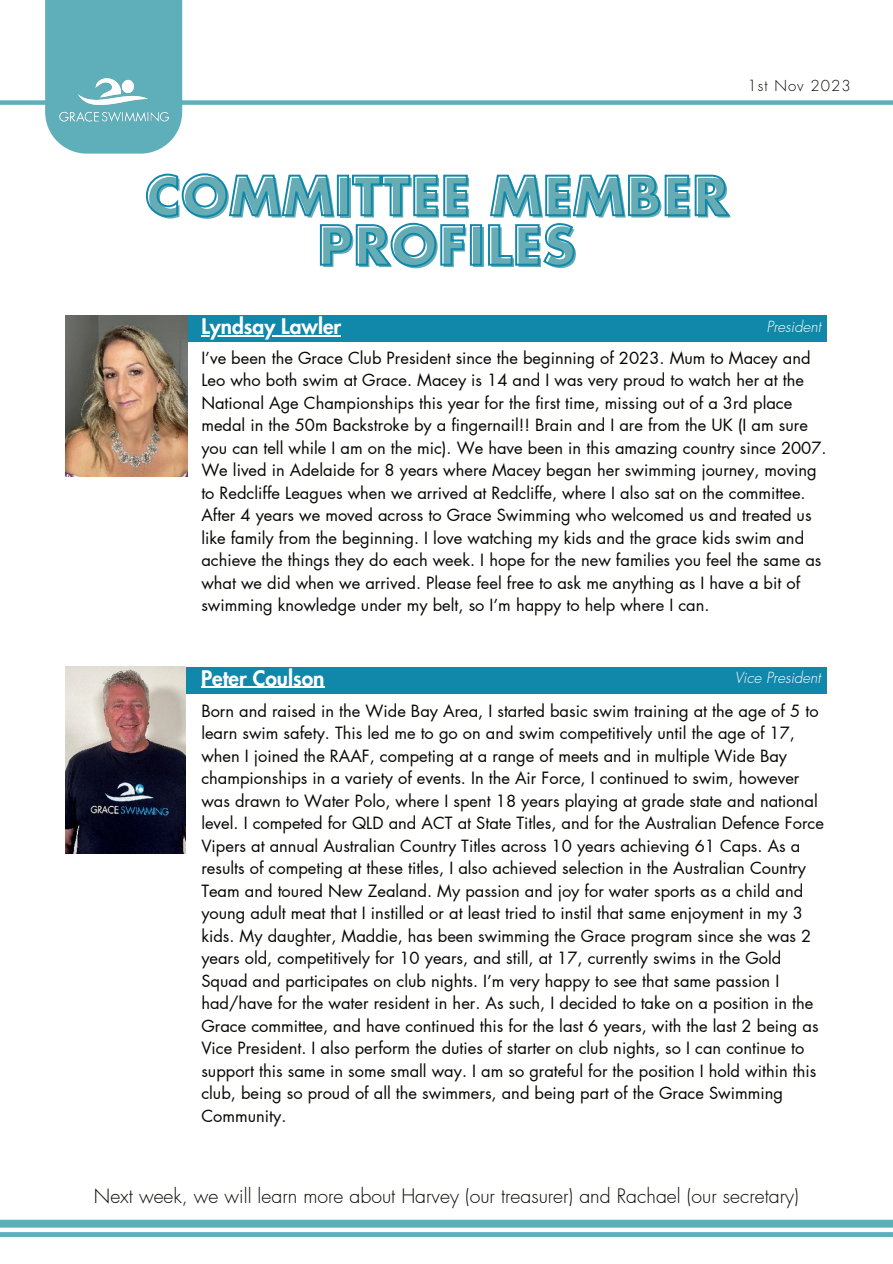
<style>
.page{position:relative;width:893px;height:1264px;background:#fff}
.page>*{position:absolute;margin:0;border:0;box-sizing:border-box;transform-origin:0 0}
.t1{font:700 52.5px/49.5px "Futura LT Pro";letter-spacing:.02em;color:#65acb5;text-align:center}
.t2{font:800 21px "Futura LT Pro";color:#fff}
.t3{font:300 19.5px "Futura LT Pro";color:#080704}
.t4{font:16.5px/22.5px "Futura LT Pro";color:#080704}
.t5{font:italic 300 15px "Futura LT Pro";color:#fff}
.t6{font:300 15px "Futura LT Pro";letter-spacing:.07em;color:#080704}
</style>
<div class="page">
<div style="left:0;top:100px;width:892px;height:5px;background:#5dafba"></div>
<div style="left:45px;top:0;width:137px;height:154px;background:#5eafba"></div>
<img style="left:59px;top:78px;width:109px;height:44px">
<svg style="left:0;top:1232px;width:892px;height:4px;fill:#5dafba"></svg>
<div style="left:0;top:1219px;width:892px;height:8px;background:#5dafba"></div>
<svg style="left:145px;top:173px;width:586px;height:94px"></svg>
<div style="left:66px;top:315px;width:761px;height:27px;background:#1187a9"></div>
<img style="left:66px;top:315px;width:121px;height:161px">
<hr style="left:201px;top:335px;width:140px;height:1px;background:#fff">
<div style="left:65px;top:666px;width:762px;height:27px;background:#1187a9"></div>
<img style="left:65px;top:666px;width:121px;height:187px">
<hr style="left:201px;top:686px;width:123px;height:2px;background:#fff">
<p class="t6" style="left:747px;top:76px;width:105px">1st Nov 2023</p>
<h1 class="t1" style="left:148px;top:171px;width:584px">COMMITTEE MEMBER<br>PROFILES</h1>
<p class="t2" style="left:201px;top:310px;width:141px">Lyndsay Lawler</p>
<p class="t5" style="left:766px;top:317px;width:56px">President</p>
<p class="t4" style="left:201px;top:346px;width:626px">I’ve been the Grace Club President since the beginning of 2023. Mum to Macey and Leo who both swim at Grace. Macey is 14 and I was very proud to watch her at the National Age Championships this year for the first time, missing out of a 3rd place medal in the 50m Backstroke by a fingernail!! Brain and I are from the UK (I am sure you can tell while I am on the mic). We have been in this amazing country since 2007.<br>We lived in Adelaide for 8 years where Macey began her swimming journey, moving to Redcliffe Leagues when we arrived at Redcliffe, where I also sat on the committee.<br>After 4 years we moved across to Grace Swimming who welcomed us and treated us like family from the beginning. I love watching my kids and the grace kids swim and achieve the things they do each week. I hope for the new families you feel the same as what we did when we arrived. Please feel free to ask me anything as I have a bit of swimming knowledge under my belt, so I’m happy to help where I can.</p>
<p class="t2" style="left:201px;top:662px;width:125px">Peter Coulson</p>
<p class="t5" style="left:734px;top:668px;width:87px">Vice President</p>
<p class="t4" style="left:201px;top:699px;width:624px">Born and raised in the Wide Bay Area, I started basic swim training at the age of 5 to learn swim safety. This led me to go on and swim competitively until the age of 17, when I joined the RAAF, competing at a range of meets and in multiple Wide Bay championships in a variety of events. In the Air Force, I continued to swim, however was drawn to Water Polo, where I spent 18 years playing at grade state and national level. I competed for QLD and ACT at State Titles, and for the Australian Defence Force Vipers at annual Australian Country Titles across 10 years achieving 61 Caps. As a results of competing at these titles, I also achieved selection in the Australian Country Team and toured New Zealand. My passion and joy for water sports as a child and young adult meat that I instilled or at least tried to instil that same enjoyment in my 3 kids. My daughter, Maddie, has been swimming the Grace program since she was 2 years old, competitively for 10 years, and still, at 17, currently swims in the Gold Squad and participates on club nights. I’m very happy to see that same passion I had/have for the water resident in her. As such, I decided to take on a position in the Grace committee, and have continued this for the last 6 years, with the last 2 being as Vice President. I also perform the duties of starter on club nights, so I can continue to support this same in some small way. I am so grateful for the position I hold within this club, being so proud of all the swimmers, and being part of the Grace Swimming Community.</p>
<p class="t3" style="left:94px;top:1182px;width:706px">Next week, we will learn more about Harvey (our treasurer) and Rachael (our secretary)</p>
</div>
